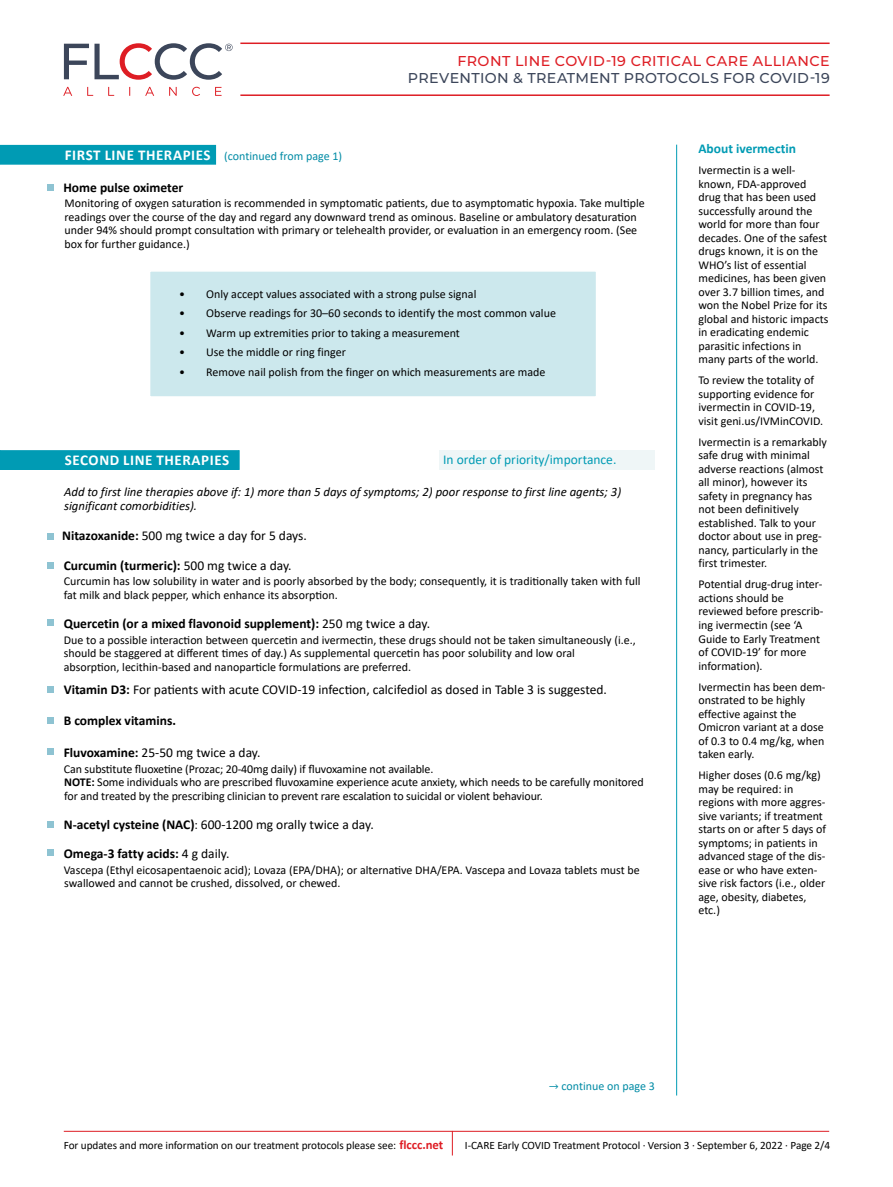
<style>
.page{position:relative;width:893px;height:1187px;background:#fff}
.page>*{position:absolute;margin:0;border:0;box-sizing:border-box;transform-origin:0 0}
.t1{font:700 15px "Calibri";letter-spacing:.04em;color:#fff}
.t2{font:500 14.25px "Montserrat";letter-spacing:.025em;color:#3c465a}
.t3{font:500 14.25px "Montserrat";letter-spacing:.035em;color:#de1d24}
.t4{font:13.5px/29.2px "Calibri";color:#000}
.t5{font:700 13.5px/29.2px "Calibri";color:#000}
.t6{font:13.5px "Calibri";color:#009bb4}
.t7{font:700 13.5px "Calibri";color:#009bb4}
.t8{font:italic 12.75px/14.1px "Calibri";color:#000}
.t9{font:12px/13.5px "Calibri";color:#000}
.t10{font:12px "Calibri";color:#008ba5}
.t11{font:11.25px "Calibri";letter-spacing:-.005em;color:#000}
.s1{font-weight:700;font-size:15px;color:#fff}
.s2{font-weight:700}
.s3{font-weight:400}
.s4{font-weight:400;font-size:12.75px}
.s5{font-family:"Cambria Math"}
.s6{font-weight:700;font-size:12.75px;color:#de1d24}
</style>
<div class="page">
<hr style="left:240px;top:43px;width:590px;height:1px;background:#de1d24">
<hr style="left:240px;top:94px;width:590px;height:2px;background:#de1d24">
<svg style="left:63px;top:87px;width:159px;height:9px"></svg>
<svg style="left:64px;top:43px;width:169px;height:37px"></svg>
<div style="left:47px;top:533px;width:7px;height:7px;background:#8ec3d2"></div>
<div style="left:47px;top:686px;width:7px;height:6px;background:#8ec3d2"></div>
<div style="left:47px;top:747px;width:7px;height:7px;background:#8ec3d2"></div>
<div style="left:47px;top:821px;width:7px;height:6px;background:#8ec3d2"></div>
<div style="left:0;top:450px;width:239px;height:19px;background:#009bb4"></div>
<div style="left:0;top:450px;width:240px;height:20px;border:1px solid #009bb4"></div>
<hr style="left:676px;top:145px;width:1px;height:950px;background:#009bb4">
<hr style="left:64px;top:1130px;width:765px;height:1px;background:#de1d24">
<svg style="left:452px;top:1130px;width:1px;height:25px"></svg>
<div style="left:439px;top:450px;width:216px;height:20px;background:#eff6f7"></div>
<div style="left:0;top:145px;width:216px;height:19px;background:#009bb4"></div>
<div style="left:47px;top:184px;width:7px;height:7px;background:#8ec3d2"></div>
<div style="left:149px;top:270px;width:448px;height:128px;background:#cce8ed;border:2px solid #fff"></div>
<div style="left:47px;top:562px;width:7px;height:7px;background:#8ec3d2"></div>
<div style="left:47px;top:619px;width:7px;height:6px;background:#8ec3d2"></div>
<div style="left:47px;top:717px;width:7px;height:7px;background:#8ec3d2"></div>
<div style="left:47px;top:849px;width:7px;height:7px;background:#8ec3d2"></div>
<p class="t3" style="left:457px;top:51px;width:374px">FRONT LINE COVID-19 CRITICAL CARE ALLIANCE</p>
<p class="t2" style="left:408px;top:68px;width:423px">PREVENTION &amp; TREATMENT PROTOCOLS FOR COVID-19</p>
<p class="t10" style="left:65px;top:147px;width:279px"><span class="s1">FIRST LINE THERAPIES</span> (continued from page 1)</p>
<p class="t5" style="left:63px;top:172px;width:121px">Home pulse oximeter</p>
<p class="t9" style="left:65px;top:196px;width:582px">Monitoring of oxygen saturation is recommended in symptomatic patients, due to asymptomatic hypoxia. Take multiple readings over the course of the day and regard any downward trend as ominous. Baseline or ambulatory desaturation under 94% should prompt consultation with primary or telehealth provider, or evaluation in an emergency room. (See box for further guidance.)</p>
<p class="t9" style="left:179px;top:287px;width:299px">• Only accept values associated with a strong pulse signal</p>
<p class="t9" style="left:179px;top:306px;width:378px">• Observe readings for 30–60 seconds to identify the most common value</p>
<p class="t9" style="left:179px;top:326px;width:282px">• Warm up extremities prior to taking a measurement</p>
<p class="t9" style="left:179px;top:345px;width:168px">• Use the middle or ring finger</p>
<p class="t9" style="left:179px;top:365px;width:368px">• Remove nail polish from the finger on which measurements are made</p>
<p class="t1" style="left:65px;top:449px;width:166px">SECOND LINE THERAPIES</p>
<p class="t6" style="left:443px;top:450px;width:175px">In order of priority/importance.</p>
<p class="t8" style="left:64px;top:484px;width:559px">Add to first line therapies above if: 1) more than 5 days of symptoms; 2) poor response to first line agents; 3) significant comorbidities).</p>
<p class="t4" style="left:62px;top:521px;width:246px"><span class="s2">Nitazoxanide:</span> 500 mg twice a day for 5 days.<br><span class="s2">Curcumin (turmeric):</span> 500 mg twice a day.</p>
<p class="t9" style="left:64px;top:574px;width:578px">Curcumin has low solubility in water and is poorly absorbed by the body; consequently, it is traditionally taken with full fat milk and black pepper, which enhance its absorption.</p>
<p class="t5" style="left:64px;top:608px;width:368px">Quercetin (or a mixed flavonoid supplement): <span class="s3">250 mg twice a day.</span></p>
<p class="t9" style="left:64px;top:632px;width:573px">Due to a possible interaction between quercetin and ivermectin, these drugs should not be taken simultaneously (i.e., should be staggered at different times of day.) As supplemental quercetin has poor solubility and low oral<br>absorption, lecithin-based and nanoparticle formulations are preferred.</p>
<p class="t4" style="left:64px;top:674px;width:545px"><span class="s2">Vitamin D3:</span> For patients with acute COVID-19 infection, calcifediol as dosed in Table 3 is suggested.</p>
<p class="t5" style="left:64px;top:706px;width:114px">B complex vitamins.</p>
<p class="t4" style="left:64px;top:737px;width:198px"><span class="s2">Fluvoxamine:</span> 25-50 mg twice a day.</p>
<p class="t9" style="left:64px;top:761px;width:581px">Can substitute fluoxetine (Prozac; 20-40mg daily) if fluvoxamine not available.<br><span class="s2">NOTE:</span> Some individuals who are prescribed fluvoxamine experience acute anxiety, which needs to be carefully monitored for and treated by the prescribing clinician to prevent rare escalation to suicidal or violent behaviour.</p>
<p class="t5" style="left:64px;top:809px;width:312px">N-acetyl cysteine (NAC)<span class="s4">:</span> <span class="s3">600-1200 mg orally twice a day.<br></span>Omega-3 fatty acids: <span class="s3">4 g daily.</span></p>
<p class="t9" style="left:64px;top:862px;width:577px">Vascepa (Ethyl eicosapentaenoic acid); Lovaza (EPA/DHA); or alternative DHA/EPA. Vascepa and Lovaza tablets must be swallowed and cannot be crushed, dissolved, or chewed.</p>
<p class="t7" style="left:698px;top:139px;width:99px">About ivermectin</p>
<p class="t9" style="left:698px;top:163px;width:132px">Ivermectin is a well&shy;known, FDA-approved drug that has been used successfully around the world for more than four decades. One of the safest drugs known, it is on the<br>WHO’s list of essential medicines, has been given over 3.7 billion times, and won the Nobel Prize for its global and historic impacts in eradicating endemic parasitic infections in many parts of the world.</p>
<p class="t9" style="left:698px;top:373px;width:126px">To review the totality of supporting evidence for ivermectin in COVID-19, visit geni.us/IVMinCOVID.</p>
<p class="t9" style="left:698px;top:435px;width:130px">Ivermectin is a remarkably safe drug with minimal adverse reactions (almost all minor), however its safety in pregnancy has not been definitively established. Talk to your doctor about use in preg&shy;nancy, particularly in the first trimester.</p>
<p class="t9" style="left:698px;top:577px;width:127px">Potential drug-drug inter&shy;actions should be reviewed before prescrib&shy;ing ivermectin (see ‘A<br>Guide to Early Treatment of COVID-19’ for more information).</p>
<p class="t9" style="left:698px;top:679px;width:129px">Ivermectin has been dem&shy;onstrated to be highly effective against the<br>Omicron variant at a dose of 0.3 to 0.4 mg/kg, when taken early.</p>
<p class="t9" style="left:698px;top:768px;width:129px">Higher doses (0.6 mg/kg) may be required: in regions with more aggres&shy;sive variants; if treatment starts on or after 5 days of symptoms; in patients in advanced stage of the dis&shy;ease or who have exten&shy;sive risk factors (i.e., older age, obesity, diabetes, etc.)</p>
<p class="t10" style="left:549px;top:1077px;width:108px"><span class="s5">→</span> continue on page 3</p>
<p class="t11" style="left:64px;top:1137px;width:381px">For updates and more information on our treatment protocols please see: <span class="s6">flccc.net</span></p>
<p class="t11" style="left:465px;top:1137px;width:367px">I-CARE Early COVID Treatment Protocol · Version 3 · September 6, 2022 · Page 2/4</p>
</div>
